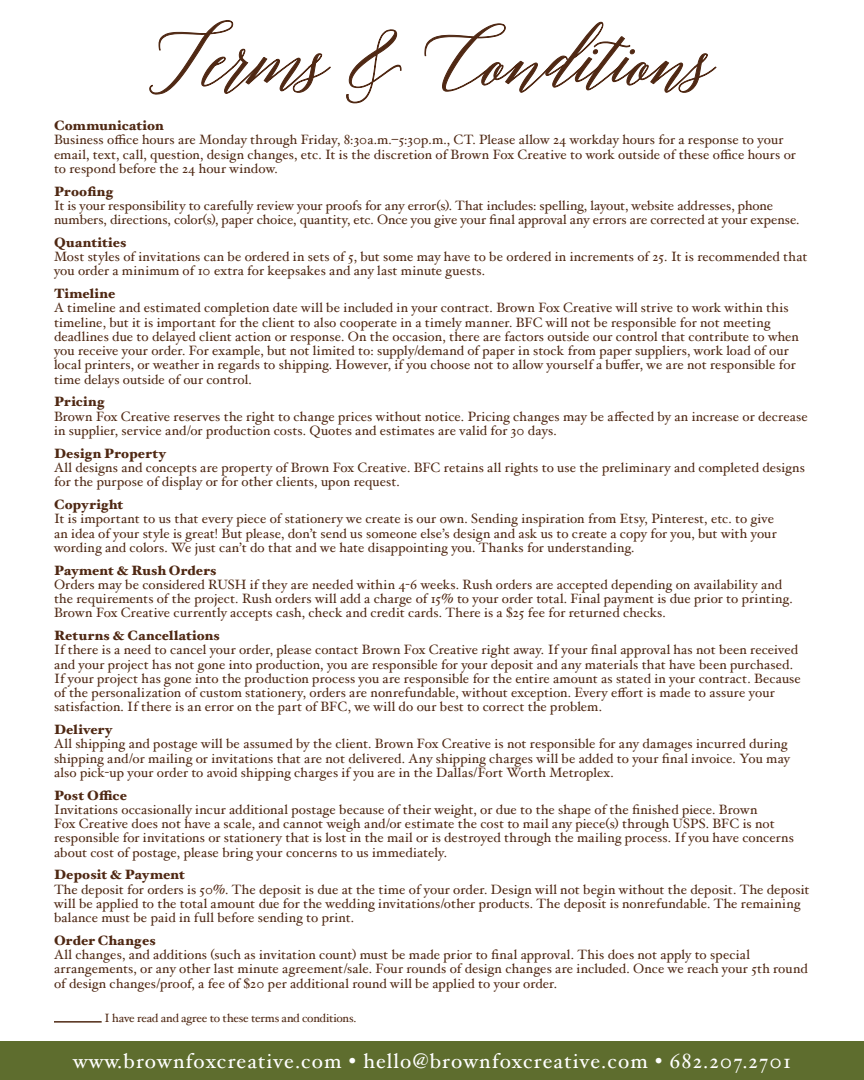
<style>
.page{position:relative;width:864px;height:1080px;background:#fff}
.page>*{position:absolute;margin:0;border:0;box-sizing:border-box;transform-origin:0 0}
.t1{font:90px "Adelicia Script Clean";color:#4f2813}
.t2{font:21px "Hoefler Text";letter-spacing:.05em;color:#fff}
.t3{font:13.5px/14.2px "Hoefler Text";letter-spacing:.005em;color:#4f2813}
.t4{font:900 13.5px "Hoefler Text";letter-spacing:.015em;color:#4f2813}
.t5{font:12px "Hoefler Text";letter-spacing:-.015em;color:#4f2813}
</style>
<div class="page">
<div style="left:0;top:1042px;width:864px;height:38px;background:#5e6d2e"></div>
<svg style="left:149px;top:20px;width:182px;height:75px"></svg>
<svg style="left:346px;top:29px;width:56px;height:75px"></svg>
<svg style="left:424px;top:21px;width:293px;height:72px"></svg>
<hr style="left:54px;top:1021px;width:48px;height:2px;background:#4f2813">
<h1 class="t1" style="left:150px;top:0;width:566px">Terms &amp; Conditions</h1>
<p class="t4" style="left:54px;top:118px;width:111px">Communication</p>
<p class="t3" style="left:54px;top:133px;width:743px">Business office hours are Monday through Friday, 8:30a.m.–5:30p.m., CT. Please allow 24 workday hours for a response to your email, text, call, question, design changes, etc. It is the discretion of Brown Fox Creative to work outside of these office hours or to respond before the 24 hour window.</p>
<p class="t4" style="left:54px;top:183px;width:61px">Proofing</p>
<p class="t3" style="left:54px;top:198px;width:747px">It is your responsibility to carefully review your proofs for any error(s). That includes: spelling, layout, website addresses, phone numbers, directions, color(s), paper choice, quantity, etc. Once you give your final approval any errors are corrected at your expense.</p>
<p class="t4" style="left:54px;top:234px;width:74px">Quantities</p>
<p class="t3" style="left:54px;top:249px;width:755px">Most styles of invitations can be ordered in sets of 5, but some may have to be ordered in increments of 25. It is recommended that you order a minimum of 10 extra for keepsakes and any last minute guests.</p>
<p class="t4" style="left:54px;top:286px;width:63px">Timeline</p>
<p class="t3" style="left:54px;top:301px;width:746px">A timeline and estimated completion date will be included in your contract. Brown Fox Creative will strive to work within this timeline, but it is important for the client to also cooperate in a timely manner. BFC will not be responsible for not meeting deadlines due to delayed client action or response. On the occasion, there are factors outside our control that contribute to when you receive your order. For example, but not limited to: supply/demand of paper in stock from paper suppliers, work load of our local printers, or weather in regards to shipping. However, if you choose not to allow yourself a buffer, we are not responsible for time delays outside of our control.</p>
<p class="t4" style="left:54px;top:394px;width:52px">Pricing</p>
<p class="t3" style="left:54px;top:409px;width:755px">Brown Fox Creative reserves the right to change prices without notice. Pricing changes may be affected by an increase or decrease in supplier, service and/or production costs. Quotes and estimates are valid for 30 days.</p>
<p class="t4" style="left:54px;top:445px;width:114px">Design Property</p>
<p class="t3" style="left:54px;top:460px;width:753px">All designs and concepts are property of Brown Fox Creative. BFC retains all rights to use the preliminary and completed designs for the purpose of display or for other clients, upon request.</p>
<p class="t4" style="left:54px;top:496px;width:71px">Copyright</p>
<p class="t3" style="left:54px;top:511px;width:724px">It is important to us that every piece of stationery we create is our own. Sending inspiration from Etsy, Pinterest, etc. to give an idea of your style is great! But please, don’t send us someone else’s design and ask us to create a copy for you, but with your wording and colors. We just can’t do that and we hate disappointing you. Thanks for understanding.</p>
<p class="t4" style="left:54px;top:562px;width:164px">Payment &amp; Rush Orders</p>
<p class="t3" style="left:54px;top:577px;width:740px">Orders may be considered RUSH if they are needed within 4-6 weeks. Rush orders are accepted depending on availability and the requirements of the project. Rush orders will add a charge of 15% to your order total. Final payment is due prior to printing.<br>Brown Fox Creative currently accepts cash, check and credit cards. There is a $25 fee for returned checks.</p>
<p class="t4" style="left:54px;top:627px;width:168px">Returns &amp; Cancellations</p>
<p class="t3" style="left:54px;top:643px;width:748px">If there is a need to cancel your order, please contact Brown Fox Creative right away. If your final approval has not been received and your project has not gone into production, you are responsible for your deposit and any materials that have been purchased.<br>If your project has gone into the production process you are responsible for the entire amount as stated in your contract. Because of the personalization of custom stationery, orders are nonrefundable, without exception. Every effort is made to assure your satisfaction. If there is an error on the part of BFC, we will do our best to correct the problem.</p>
<p class="t4" style="left:54px;top:722px;width:60px">Delivery</p>
<p class="t3" style="left:54px;top:737px;width:738px">All shipping and postage will be assumed by the client. Brown Fox Creative is not responsible for any damages incurred during shipping and/or mailing or invitations that are not delivered. Any shipping charges will be added to your final invoice. You may also pick-up your order to avoid shipping charges if you are in the Dallas/Fort Worth Metroplex.</p>
<p class="t4" style="left:54px;top:787px;width:74px">Post Office</p>
<p class="t3" style="left:54px;top:802px;width:741px">Invitations occasionally incur additional postage because of their weight, or due to the shape of the finished piece. Brown<br>Fox Creative does not have a scale, and cannot weigh and/or estimate the cost to mail any piece(s) through USPS. BFC is not responsible for invitations or stationery that is lost in the mail or is destroyed through the mailing process. If you have concerns about cost of postage, please bring your concerns to us immediately.</p>
<p class="t4" style="left:54px;top:867px;width:132px">Deposit &amp; Payment</p>
<p class="t3" style="left:54px;top:882px;width:757px">The deposit for orders is 50%. The deposit is due at the time of your order. Design will not begin without the deposit. The deposit will be applied to the total amount due for the wedding invitations/other products. The deposit is nonrefundable. The remaining balance must be paid in full before sending to print.</p>
<p class="t4" style="left:54px;top:932px;width:103px">Order Changes</p>
<p class="t3" style="left:54px;top:947px;width:755px">All changes, and additions (such as invitation count) must be made prior to final approval. This does not apply to special arrangements, or any other last minute agreement/sale. Four rounds of design changes are included. Once we reach your 5th round of design changes/proof, a fee of $20 per additional round will be applied to your order.</p>
<p class="t5" style="left:105px;top:1011px;width:253px">I have read and agree to these terms and conditions.</p>
<h2 class="t2" style="left:73px;top:1048px;width:719px">www.brownfoxcreative.com • hello@brownfoxcreative.com • 682.207.2701</h2>
</div>
